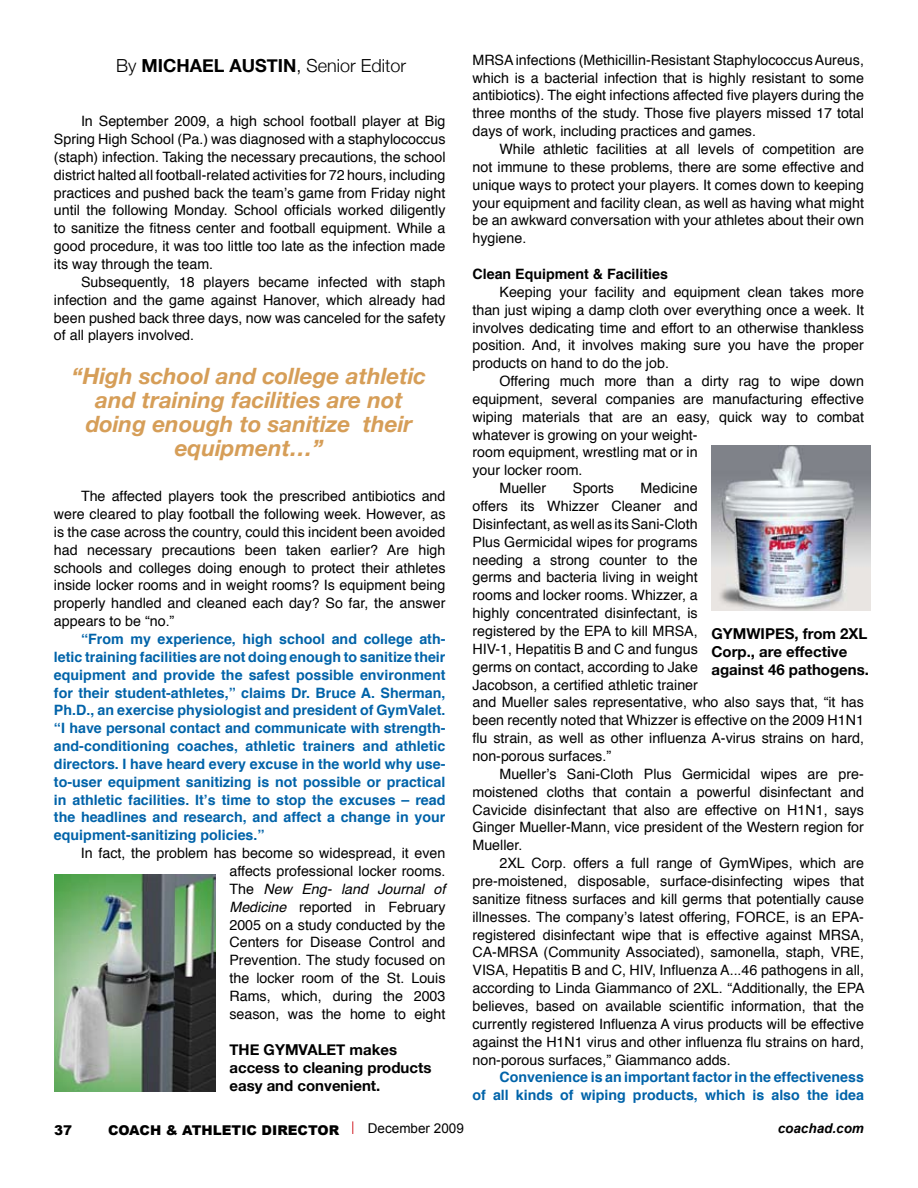
<style>
.page{position:relative;width:918px;height:1188px;background:#fff}
.page>*{position:absolute;margin:0;border:0;box-sizing:border-box;transform-origin:0 0}
.t1{font:italic 700 22.5px/24px "Helvetica Neue";color:#d69e58;text-align:center}
.t2{font:300 18px "Helvetica Neue";color:#000}
.t3{font:700 15px/18px "Helvetica Neue";color:#000}
.t4{font:14.25px/17.9px "Helvetica";color:#000;text-align:justify}
.t5{font:700 14.25px/17.9px "Helvetica";color:#0063a9;text-align:justify}
.t6{font:700 14.25px "Helvetica";color:#000}
.t7{font:900 13.5px "Arial";color:#000}
.t8{font:13.5px "Arial";color:#000}
.t9{font:italic 700 13.5px "Arial";color:#000}
.s1{font-weight:700}
.s2{font-style:italic}
</style>
<div class="page">
<svg style="left:352px;top:1121px;width:1px;height:13px"></svg>
<img style="left:711px;top:446px;width:159px;height:164px">
<img style="left:54px;top:875px;width:162px;height:217px">
<p class="t2" style="left:116px;top:54px;width:292px">By <span class="s1">MICHAEL AUSTIN</span>, Senior Editor</p>
<p class="t4" style="left:472px;top:51px;width:393px">MRSA infections (Methicillin-Resistant Staphylococcus Aureus, which is a bacterial infection that is highly resistant to some antibiotics). The eight infections affected five players during the three months of the study. Those five players missed 17 total days of work, including practices and games.</p>
<p class="t4" style="left:472px;top:140px;width:393px;text-indent:27px">While athletic facilities at all levels of competition are not immune to these problems, there are some effective and unique ways to protect your players. It comes down to keeping your equipment and facility clean, as well as having what might be an awkward conversation with your athletes about their own hygiene.</p>
<p class="t6" style="left:472px;top:262px;width:197px">Clean Equipment &amp; Facilities</p>
<p class="t4" style="left:472px;top:283px;width:393px;text-indent:27px">Keeping your facility and equipment clean takes more than just wiping a damp cloth over everything once a week. It involves dedicating time and effort to an otherwise thankless position. And, it involves making sure you have the proper products on hand to do the job.</p>
<p class="t4" style="left:500px;top:373px;width:366px">Offering much more than a dirty rag to wipe down</p>
<p class="t4" style="left:472px;top:390px;width:393px">equipment, several companies are manufacturing effective</p>
<p class="t4" style="left:472px;top:408px;width:393px">wiping materials that are an easy, quick way to combat</p>
<p class="t4" style="left:472px;top:426px;width:227px">whatever is growing on your weight-</p>
<p class="t4" style="left:472px;top:444px;width:227px">room equipment, wrestling mat or in</p>
<p class="t4" style="left:472px;top:462px;width:112px">your locker room.</p>
<p class="t4" style="left:500px;top:480px;width:48px">Mueller</p>
<p class="t4" style="left:573px;top:480px;width:43px">Sports</p>
<p class="t4" style="left:54px;top:113px;width:393px;text-indent:27px">In September 2009, a high school football player at Big Spring High School (Pa.) was diagnosed with a staphylococcus (staph) infection. Taking the necessary precautions, the school district halted all football-related activities for 72 hours, including practices and pushed back the team’s game from Friday night until the following Monday. School officials worked diligently to sanitize the fitness center and football equipment. While a good procedure, it was too little too late as the infection made its way through the team.</p>
<p class="t4" style="left:54px;top:273px;width:393px;text-indent:27px">Subsequently, 18 players became infected with staph infection and the game against Hanover, which already had been pushed back three days, now was canceled for the safety of all players involved.</p>
<h1 class="t1" style="left:72px;top:363px;width:356px">“High school and college athletic and training facilities are not doing enough to sanitize their equipment…”</h1>
<p class="t4" style="left:472px;top:480px;width:393px;text-align:left;text-indent:168px">Medicine<br>offers its Whizzer Cleaner and<br>Disinfectant, as well as its Sani-Cloth<br>Plus Germicidal wipes for programs<br>needing a strong counter to the<br>germs and bacteria living in weight<br>rooms and locker rooms. Whizzer, a<br>highly concentrated disinfectant, is<br>registered by the EPA to kill MRSA,<br>HIV-1, Hepatitis B and C and fungus<br>germs on contact, according to Jake<br>Jacobson, a certified athletic trainer<br>and Mueller sales representative, who also says that, “it has been recently noted that Whizzer is effective on the 2009 H1N1 flu strain, as well as other influenza A-virus strains on hard, non-porous surfaces.”</p>
<p class="t4" style="left:472px;top:765px;width:393px;text-indent:27px">Mueller’s Sani-Cloth Plus Germicidal wipes are pre&shy;moistened cloths that contain a powerful disinfectant and Cavicide disinfectant that also are effective on H1N1, says Ginger Mueller-Mann, vice president of the Western region for Mueller.</p>
<p class="t4" style="left:472px;top:855px;width:394px;text-indent:27px">2XL Corp. offers a full range of GymWipes, which are pre-moistened, disposable, surface-disinfecting wipes that sanitize fitness surfaces and kill germs that potentially cause illnesses. The company’s latest offering, FORCE, is an EPA&shy;registered disinfectant wipe that is effective against MRSA, CA-MRSA (Community Associated), samonella, staph, VRE, VISA, Hepatitis B and C, HIV, Influenza A...46 pathogens in all, according to Linda Giammanco of 2XL. “Additionally, the EPA believes, based on available scientific information, that the currently registered Influenza A virus products will be effective against the H1N1 virus and other influenza flu strains on hard, non-porous surfaces,” Giammanco adds.</p>
<p class="t5" style="left:472px;top:1069px;width:393px;text-align:right">Convenience is an important factor in the effectiveness<br>of all kinds of wiping products, which is also the idea</p>
<p class="t4" style="left:54px;top:488px;width:393px;text-indent:27px">The affected players took the prescribed antibiotics and were cleared to play football the following week. However, as is the case across the country, could this incident been avoided had necessary precautions been taken earlier? Are high schools and colleges doing enough to protect their athletes inside locker rooms and in weight rooms? Is equipment being properly handled and cleaned each day? So far, the answer appears to be “no.”</p>
<p class="t5" style="left:54px;top:630px;width:393px;text-indent:27px">“From my experience, high school and college ath&shy;letic training facilities are not doing enough to sanitize their equipment and provide the safest possible environment for their student-athletes,” claims Dr. Bruce A. Sherman, Ph.D., an exercise physiologist and president of GymValet. “I have personal contact and communicate with strength&shy;and-conditioning coaches, athletic trainers and athletic directors. I have heard every excuse in the world why use&shy;to-user equipment sanitizing is not possible or practical in athletic facilities. It’s time to stop the excuses – read the headlines and research, and affect a change in your equipment-sanitizing policies.”</p>
<p class="t4" style="left:229px;top:845px;width:218px;text-indent:-148px">In fact, the problem has become so widespread, it even affects professional locker rooms.<br>The <span class="s2">New Eng- land Journal of Medicine</span> reported in February 2005 on a study conducted by the Centers for Disease Control and Prevention. The study focused on the locker room of the St. Louis Rams, which, during the 2003 season, was the home to eight</p>
<p class="t3" style="left:711px;top:624px;width:159px">GYMWIPES, from 2XL<br>Corp., are effective against 46 pathogens.</p>
<p class="t3" style="left:229px;top:1041px;width:203px">THE GYMVALET makes access to cleaning products easy and convenient.</p>
<p class="t7" style="left:54px;top:1122px;width:20px">37</p>
<p class="t7" style="left:108px;top:1122px;width:233px">COACH &amp; ATHLETIC DIRECTOR</p>
<p class="t8" style="left:368px;top:1121px;width:98px">December 2009</p>
<p class="t9" style="left:778px;top:1121px;width:88px">coachad.com</p>
</div>
